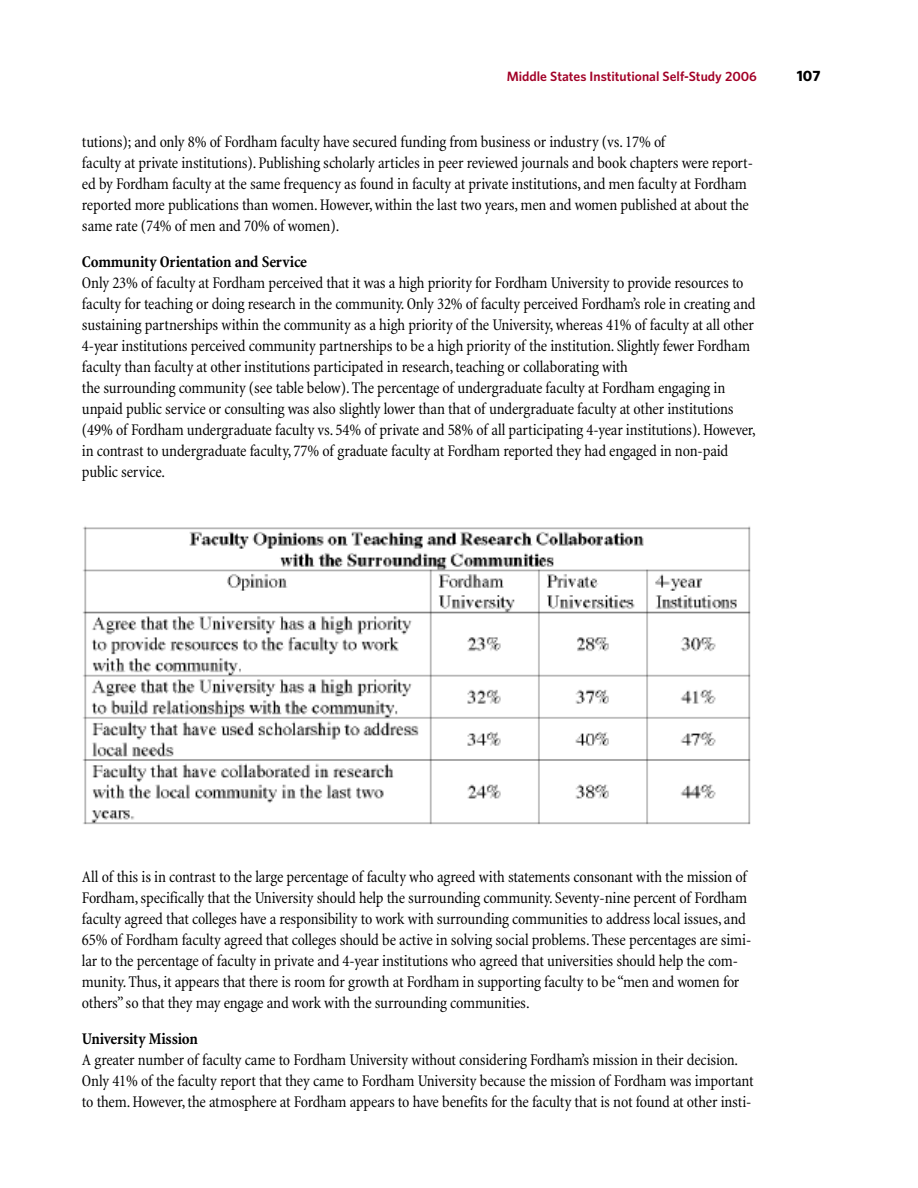
<style>
.page{position:relative;width:918px;height:1188px;background:#fff}
.page>*{position:absolute;margin:0;border:0;box-sizing:border-box;transform-origin:0 0}
.t1{font:condensed 16.5px/21px "Minion";letter-spacing:-.01em;color:#000}
.t2{font:700 condensed 16.5px "Minion";letter-spacing:-.01em;color:#000}
.t3{font:700 15px "Whitney";color:#000}
.t4{font:600 13.5px "Whitney";color:#a20127}
</style>
<div class="page">
<img style="left:82px;top:526px;width:669px;height:299px">
<p class="t4" style="left:507px;top:69px;width:252px">Middle States Institutional Self-Study 2006</p>
<p class="t3" style="left:797px;top:67px;width:25px">107</p>
<p class="t1" style="left:82px;top:132px;width:672px">tutions); and only 8% of Fordham faculty have secured funding from business or industry (vs. 17% of<br>faculty at private institutions). Publishing scholarly articles in peer reviewed journals and book chapters were report&shy;ed by Fordham faculty at the same frequency as found in faculty at private institutions, and men faculty at Fordham reported more publications than women. However, within the last two years, men and women published at about the same rate (74% of men and 70% of women).</p>
<p class="t2" style="left:82px;top:255px;width:227px">Community Orientation and Service</p>
<p class="t1" style="left:82px;top:273px;width:675px">Only 23% of faculty at Fordham perceived that it was a high priority for Fordham University to provide resources to faculty for teaching or doing research in the community. Only 32% of faculty perceived Fordham’s role in creating and sustaining partnerships within the community as a high priority of the University, whereas 41% of faculty at all other 4-year institutions perceived community partnerships to be a high priority of the institution. Slightly fewer Fordham faculty than faculty at other institutions participated in research, teaching or collaborating with<br>the surrounding community (see table below). The percentage of undergraduate faculty at Fordham engaging in unpaid public service or consulting was also slightly lower than that of undergraduate faculty at other institutions (49% of Fordham undergraduate faculty vs. 54% of private and 58% of all participating 4-year institutions). However, in contrast to undergraduate faculty, 77% of graduate faculty at Fordham reported they had engaged in non-paid public service.</p>
<p class="t1" style="left:82px;top:867px;width:671px">All of this is in contrast to the large percentage of faculty who agreed with statements consonant with the mission of Fordham, specifically that the University should help the surrounding community. Seventy-nine percent of Fordham faculty agreed that colleges have a responsibility to work with surrounding communities to address local issues, and 65% of Fordham faculty agreed that colleges should be active in solving social problems. These percentages are simi&shy;lar to the percentage of faculty in private and 4-year institutions who agreed that universities should help the com&shy;munity. Thus, it appears that there is room for growth at Fordham in supporting faculty to be “men and women for others” so that they may engage and work with the surrounding communities.</p>
<p class="t2" style="left:82px;top:1032px;width:118px">University Mission</p>
<p class="t1" style="left:82px;top:1050px;width:673px">A greater number of faculty came to Fordham University without considering Fordham’s mission in their decision.<br>Only 41% of the faculty report that they came to Fordham University because the mission of Fordham was important to them. However, the atmosphere at Fordham appears to have benefits for the faculty that is not found at other insti-</p>
</div>
